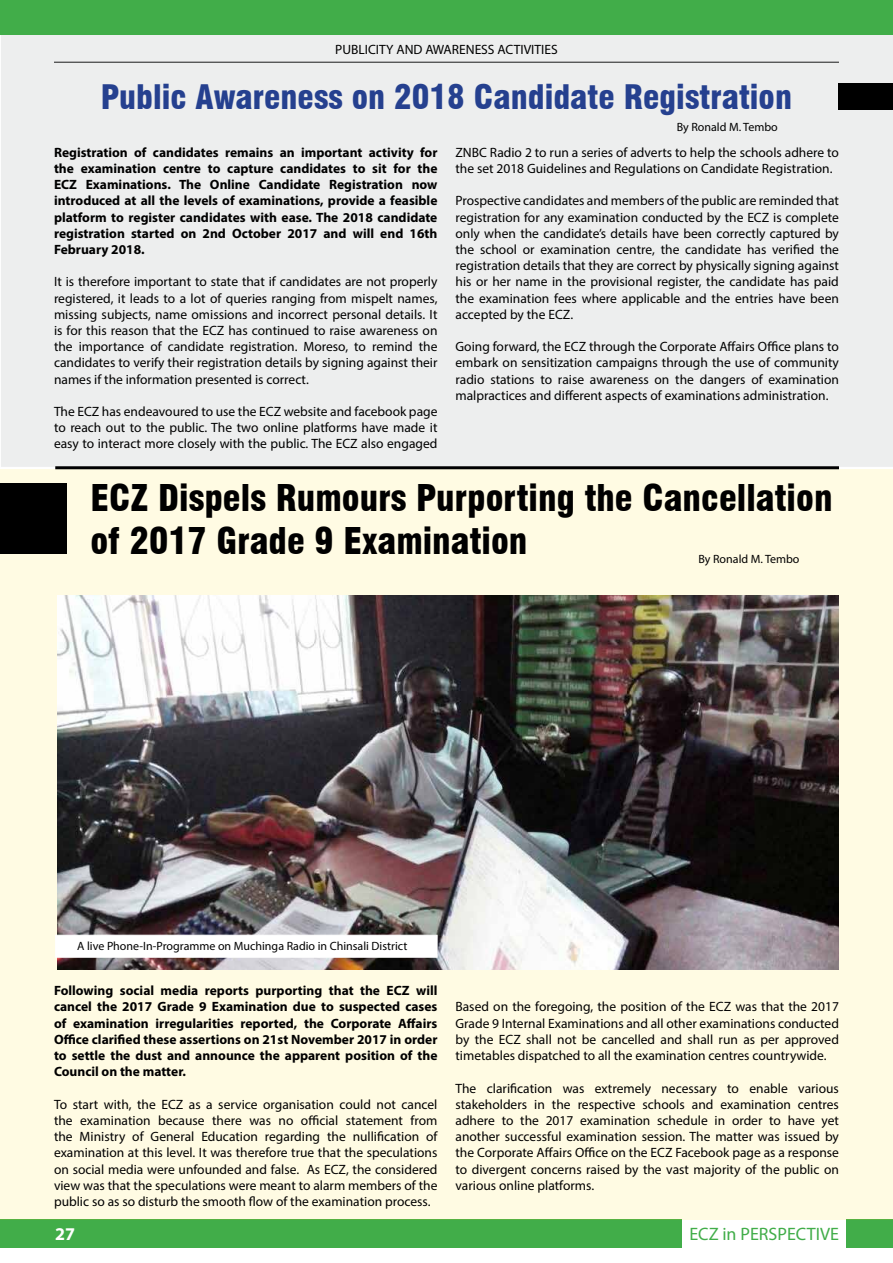
<style>
.page{position:relative;width:893px;height:1263px;background:#fff}
.page>*{position:absolute;margin:0;border:0;box-sizing:border-box;transform-origin:0 0}
.t1{font:900 condensed 36px/43.2px "Swiss 721 BT";color:#000}
.t2{font:900 condensed 33px "Swiss 721 BT";color:#25408f}
.t3{font:18px "Myriad Pro";color:#41ad49}
.t4{font:700 18px "Myriad Pro";color:#fff}
.t5{font:13.5px/16.2px "Myriad Pro";color:#000;text-align:justify}
.t6{font:700 13.5px/16.2px "Myriad Pro";color:#000;text-align:justify}
.t7{font:12px "Myriad Pro";color:#000}
</style>
<div class="page">
<div style="left:846px;top:1220px;width:47px;height:28px;background:#41ad49"></div>
<div style="left:0;top:1220px;width:682px;height:28px;background:#41ad49"></div>
<div style="left:0;top:469px;width:893px;height:751px;background:#fffbe3"></div>
<div style="left:1px;top:35px;width:892px;height:432px;background:#edeeee"></div>
<img style="left:58px;top:595px;width:781px;height:375px">
<div style="left:0;top:0;width:893px;height:35px;background:#41ad49"></div>
<hr style="left:55px;top:466px;width:784px;height:3px;background:#000">
<div style="left:838px;top:83px;width:55px;height:27px;background:#000"></div>
<div style="left:0;top:483px;width:67px;height:71px;background:#000"></div>
<div style="left:55px;top:935px;width:382px;height:22px;background:#fff;border:1px solid #fff"></div>
<p class="t5" style="left:335px;top:41px;width:224px">PUBLICITY AND AWARENESS ACTIVITIES</p>
<h2 class="t2" style="left:101px;top:78px;width:693px">Public Awareness on 2018 Candidate Registration</h2>
<p class="t6" style="left:54px;top:144px;width:385px">Registration of candidates remains an important activity for the examination centre to capture candidates to sit for the ECZ Examinations. The Online Candidate Registration now introduced at all the levels of examinations, provide a feasible platform to register candidates with ease. The 2018 candidate registration started on 2nd October 2017 and will end 16th February 2018.</p>
<p class="t5" style="left:54px;top:274px;width:385px">It is therefore important to state that if candidates are not properly registered, it leads to a lot of queries ranging from mispelt names, missing subjects, name omissions and incorrect personal details. It is for this reason that the ECZ has continued to raise awareness on the importance of candidate registration. Moreso, to remind the candidates to verify their registration details by signing against their names if the information presented is correct.</p>
<p class="t5" style="left:54px;top:403px;width:385px">The ECZ has endeavoured to use the ECZ website and facebook page to reach out to the public. The two online platforms have made it easy to interact more closely with the public. The ECZ also engaged</p>
<p class="t7" style="left:677px;top:119px;width:103px">By Ronald M. Tembo</p>
<p class="t5" style="left:455px;top:144px;width:385px">ZNBC Radio 2 to run a series of adverts to help the schools adhere to the set 2018 Guidelines and Regulations on Candidate Registration.</p>
<p class="t5" style="left:455px;top:193px;width:385px">Prospective candidates and members of the public are reminded that registration for any examination conducted by the ECZ is complete only when the candidate’s details have been correctly captured by the school or examination centre, the candidate has verified the registration details that they are correct by physically signing against his or her name in the provisional register, the candidate has paid the examination fees where applicable and the entries have been accepted by the ECZ.</p>
<p class="t5" style="left:455px;top:338px;width:385px">Going forward, the ECZ through the Corporate Affairs Office plans to embark on sensitization campaigns through the use of community radio stations to raise awareness on the dangers of examination malpractices and different aspects of examinations administration.</p>
<h1 class="t1" style="left:90px;top:476px;width:744px">ECZ Dispels Rumours Purporting the Cancellation of 2017 Grade 9 Examination</h1>
<p class="t7" style="left:698px;top:552px;width:103px">By Ronald M. Tembo</p>
<p class="t7" style="left:77px;top:938px;width:332px">A live Phone-In-Programme on Muchinga Radio in Chinsali District</p>
<p class="t6" style="left:54px;top:982px;width:385px">Following social media reports purporting that the ECZ will cancel the 2017 Grade 9 Examination due to suspected cases of examination irregularities reported, the Corporate Affairs Office clarified these assertions on 21st November 2017 in order to settle the dust and announce the apparent position of the Council on the matter.</p>
<p class="t5" style="left:54px;top:1096px;width:385px">To start with, the ECZ as a service organisation could not cancel the examination because there was no official statement from the Ministry of General Education regarding the nullification of examination at this level. It was therefore true that the speculations on social media were unfounded and false. As ECZ, the considered view was that the speculations were meant to alarm members of the public so as so disturb the smooth flow of the examination process.</p>
<p class="t5" style="left:455px;top:999px;width:385px">Based on the foregoing, the position of the ECZ was that the 2017<br>Grade 9 Internal Examinations and all other examinations conducted by the ECZ shall not be cancelled and shall run as per approved timetables dispatched to all the examination centres countrywide.</p>
<p class="t5" style="left:455px;top:1080px;width:385px">The clarification was extremely necessary to enable various stakeholders in the respective schools and examination centres adhere to the 2017 examination schedule in order to have yet another successful examination session. The matter was issued by the Corporate Affairs Office on the ECZ Facebook page as a response to divergent concerns raised by the vast majority of the public on various online platforms.</p>
<h3 class="t4" style="left:55px;top:1222px;width:21px">27</h3>
<h3 class="t3" style="left:689px;top:1222px;width:151px">ECZ in PERSPECTIVE</h3>
</div>
